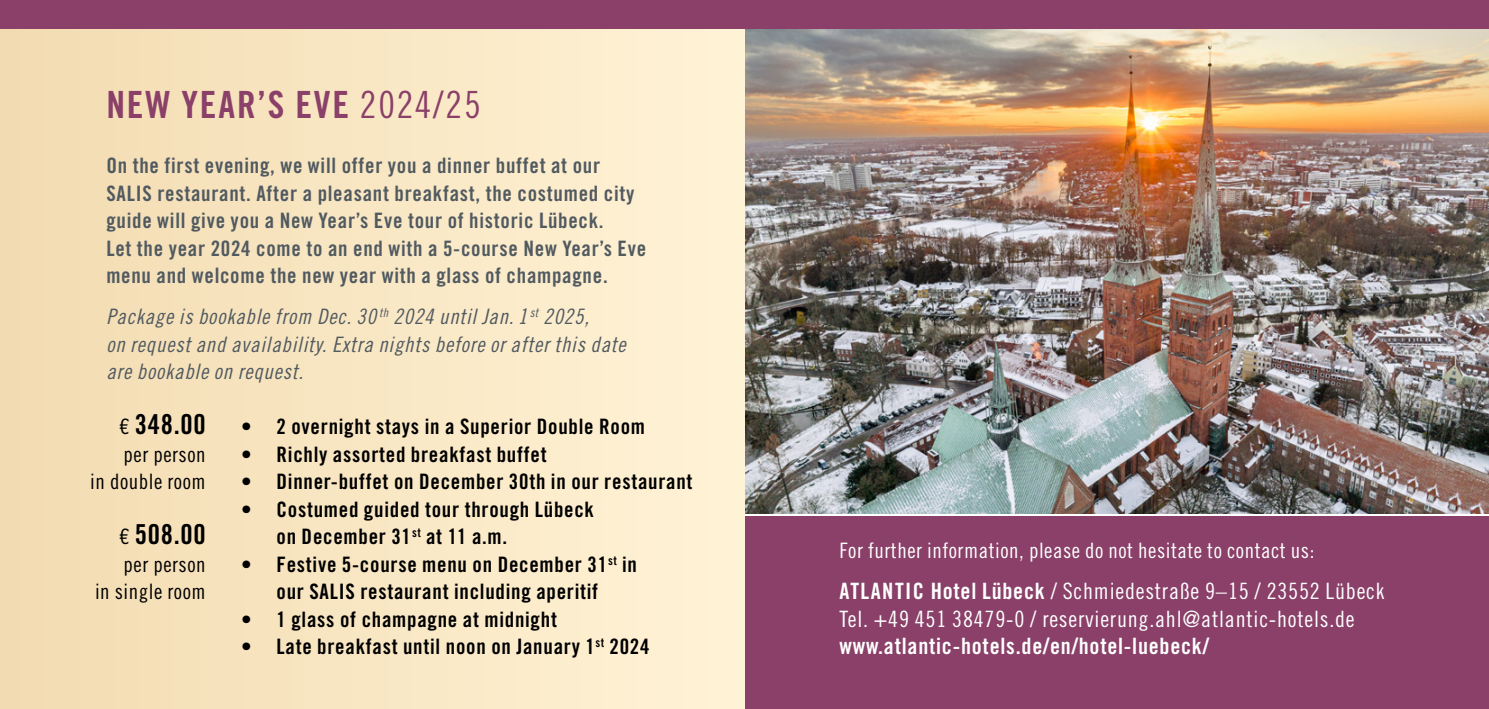
<style>
.page{position:relative;width:1489px;height:709px;background:#fff}
.page>*{position:absolute;margin:0;border:0;box-sizing:border-box;transform-origin:0 0}
.t1{font:37.5px "Trade Gothic LT Pro Bd Cn 20";letter-spacing:.05em;color:#8a4068}
.t2{font:27.5px "Trade Gothic LT Pro Bd Cn 20";letter-spacing:.03em;color:#000}
.t3{font:22.5px/27.5px "Trade Gothic LT Std Cn 18";letter-spacing:.035em;color:#fff}
.t4{font:22.5px "Trade Gothic LT Pro Bd Cn 20";letter-spacing:.035em;color:#fff}
.t5{font:21.25px/27.5px "Trade Gothic LT Pro Bd Cn 20";letter-spacing:.035em;color:#000}
.t6{font:21.25px/27.5px "Trade Gothic LT Pro Bd Cn 20";letter-spacing:.035em;color:#515a60}
.t7{font:21.25px/27.5px "Trade Gothic LT Std Cn 18 Obl";letter-spacing:.035em;color:#515a60}
.t8{font:21.25px "Trade Gothic LT Std Cn 18";letter-spacing:.025em;color:#fff}
.t9{font:21.25px/27.5px "Trade Gothic LT Std Cn 18";letter-spacing:.025em;color:#000;text-align:right}
.s1{font-family:"Trade Gothic LT Std Cn 18"}
.s2{font-family:"Trade Gothic LT Std Cn 18";font-size:21.25px}
.s3{font-family:"Trade Gothic LT Pro Bd Cn 20"}
</style>
<div class="page">
<img style="left:744px;top:28px;width:744px;height:485px">
<div style="left:744px;top:517px;width:744px;height:192px;background:#8a4068"></div>
<div style="left:0;top:11px;width:744px;height:698px;background:linear-gradient(to right,#f2dbb1,#fff3d6)"></div>
<div style="left:0;top:0;width:1488px;height:28px;background:#8a4068"></div>
<h1 class="t1" style="left:106px;top:82px;width:376px">NEW YEAR’S EVE <span class="s1">2024/25</span></h1>
<p class="t6" style="left:106px;top:151px;width:541px">On the first evening, we will offer you a dinner buffet at our SALIS restaurant. After a pleasant breakfast, the costumed city guide will give you a New Year’s Eve tour of historic Lübeck.<br>Let the year 2024 come to an end with a 5-course New Year’s Eve menu and welcome the new year with a glass of champagne.</p>
<p class="t7" style="left:106px;top:303px;width:521px">Package is bookable from Dec. 30 <sup>th</sup> 2024 until Jan. 1 <sup>st</sup> 2025,<br>on request and availability. Extra nights before or after this date are bookable on request.</p>
<p class="t5" style="left:241px;top:413px;width:405px">• 2 overnight stays in a Superior Double Room</p>
<p class="t5" style="left:241px;top:440px;width:307px">• Richly assorted breakfast buffet</p>
<p class="t5" style="left:241px;top:468px;width:453px">• Dinner-buffet on December 30th in our restaurant</p>
<p class="t5" style="left:276px;top:495px;width:319px;text-indent:-35px">• Costumed guided tour through Lübeck on December 31<sup>st</sup> at 11 a.m.</p>
<p class="t5" style="left:241px;top:550px;width:397px;text-align:center">• Festive 5-course menu on December 31<sup>st</sup> in our SALIS restaurant including aperitif</p>
<p class="t5" style="left:241px;top:605px;width:317px">• 1 glass of champagne at midnight</p>
<p class="t5" style="left:241px;top:633px;width:410px">• Late breakfast until noon on January 1<sup>st</sup> 2024</p>
<p class="t2" style="left:119px;top:408px;width:88px"><span class="s2">€</span> 348.00</p>
<p class="t9" style="left:90px;top:440px;width:117px">per person<br>in double room</p>
<p class="t2" style="left:119px;top:518px;width:88px"><span class="s2">€</span> 508.00</p>
<p class="t9" style="left:95px;top:550px;width:112px">per person<br>in single room</p>
<p class="t8" style="left:839px;top:538px;width:476px">For further information, please do not hesitate to contact us:</p>
<p class="t3" style="left:839px;top:577px;width:546px"><span class="s3">ATLANTIC Hotel Lübeck</span> / Schmiedestraße 9–15 / 23552 Lübeck<br>Tel. +49 451 38479-0 / reservierung.ahl@atlantic-hotels.de</p>
<p class="t4" style="left:839px;top:632px;width:371px">www.atlantic-hotels.de/en/hotel-luebeck/</p>
</div>
